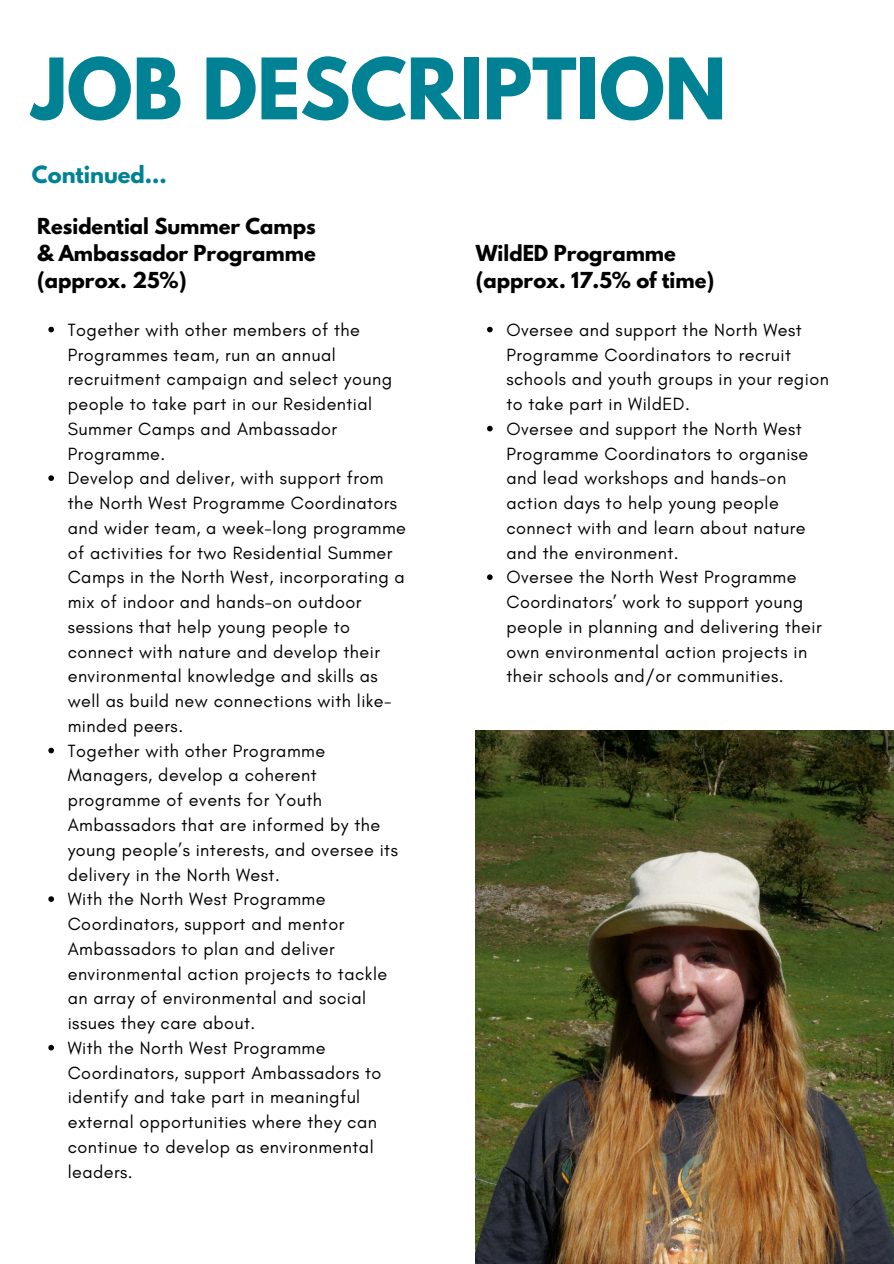
<style>
.page{position:relative;width:894px;height:1264px;background:#fff}
.page>*{position:absolute;margin:0;border:0;box-sizing:border-box;transform-origin:0 0}
.t1{font:700 75px "League Spartan";letter-spacing:-.005em;color:#008294}
.t2{font:700 21px "League Spartan";color:#008294}
.t3{font:700 19.5px/27px "League Spartan";color:#000;text-align:justify}
.t4{font:18px/24.8px "Glacial Indifference";letter-spacing:.025em;color:#000}
</style>
<div class="page">
<img style="left:475px;top:730px;width:418px;height:533px">
<svg style="left:48px;top:327px;width:6px;height:5px"></svg>
<svg style="left:48px;top:475px;width:6px;height:6px"></svg>
<svg style="left:48px;top:747px;width:6px;height:6px"></svg>
<svg style="left:48px;top:896px;width:6px;height:5px"></svg>
<svg style="left:48px;top:1044px;width:6px;height:6px"></svg>
<svg style="left:487px;top:327px;width:5px;height:5px"></svg>
<svg style="left:487px;top:426px;width:5px;height:5px"></svg>
<svg style="left:487px;top:574px;width:5px;height:6px"></svg>
<p class="t1" style="left:32px;top:52px;width:696px">JOB DESCRIPTION</p>
<h2 class="t2" style="left:32px;top:164px;width:136px">Continued...</h2>
<h2 class="t3" style="left:37px;top:215px;width:280px">Residential Summer Camps &amp; Ambassador Programme (approx. 25%)</h2>
<h2 class="t4" style="left:68px;top:317px;width:326px">Together with other members of the<br>Programmes team, run an annual recruitment campaign and select young people to take part in our Residential<br>Summer Camps and Ambassador<br>Programme.</h2>
<p class="t4" style="left:68px;top:465px;width:340px">Develop and deliver, with support from the North West Programme Coordinators and wider team, a week-long programme of activities for two Residential Summer Camps in the North West, incorporating a mix of indoor and hands-on outdoor sessions that help young people to connect with nature and develop their environmental knowledge and skills as well as build new connections with like&shy;minded peers.</p>
<p class="t4" style="left:68px;top:738px;width:331px">Together with other Programme<br>Managers, develop a coherent programme of events for Youth<br>Ambassadors that are informed by the young people’s interests, and oversee its delivery in the North West.</p>
<p class="t4" style="left:68px;top:886px;width:321px">With the North West Programme<br>Coordinators, support and mentor<br>Ambassadors to plan and deliver environmental action projects to tackle an array of environmental and social issues they care about.</p>
<p class="t4" style="left:68px;top:1035px;width:315px">With the North West Programme<br>Coordinators, support Ambassadors to identify and take part in meaningful external opportunities where they can continue to develop as environmental leaders.</p>
<p class="t3" style="left:475px;top:242px;width:240px">WildED Programme (approx. 17.5% of time)</p>
<p class="t4" style="left:506px;top:317px;width:324px">Oversee and support the North West<br>Programme Coordinators to recruit schools and youth groups in your region to take part in WildED.</p>
<p class="t4" style="left:506px;top:416px;width:303px">Oversee and support the North West<br>Programme Coordinators to organise and lead workshops and hands-on action days to help young people connect with and learn about nature and the environment.</p>
<p class="t4" style="left:506px;top:564px;width:316px">Oversee the North West Programme Coordinators’ work to support young people in planning and delivering their own environmental action projects in their schools and/or communities.</p>
</div>
